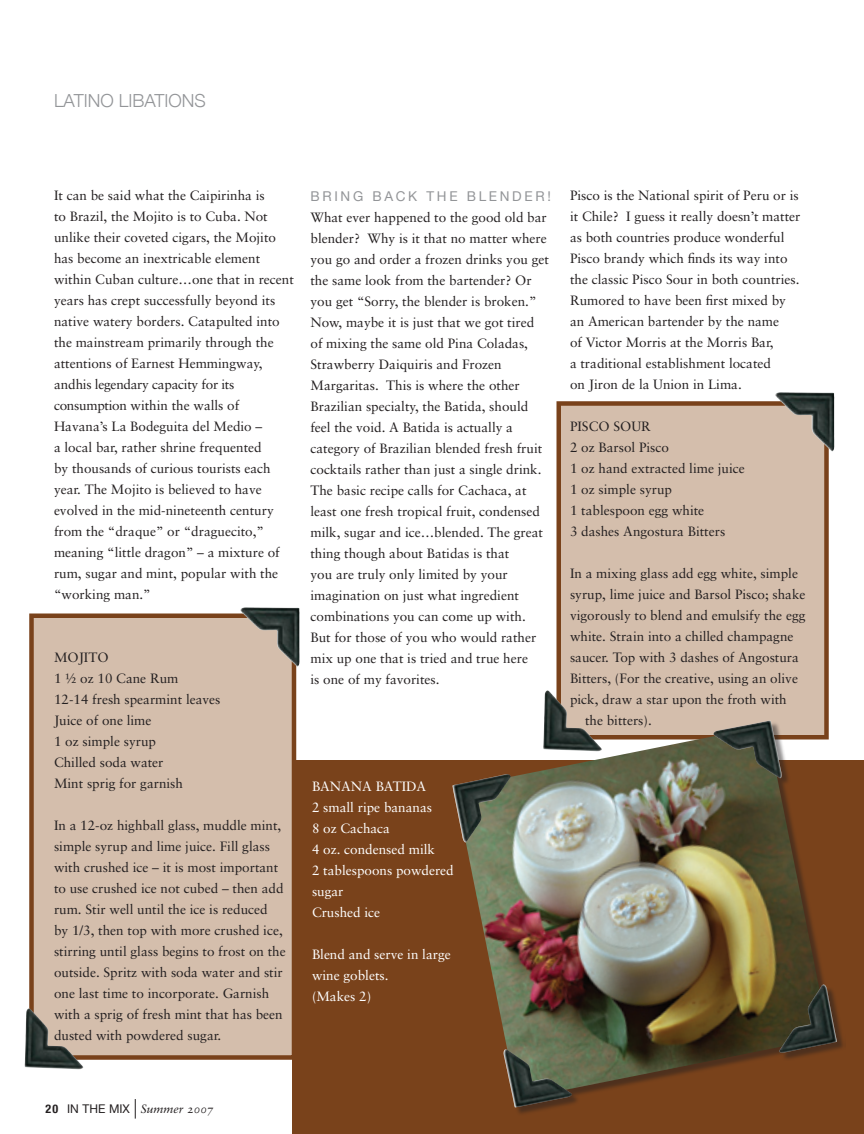
<style>
.page{position:relative;width:864px;height:1134px;background:#fff}
.page>*{position:absolute;margin:0;border:0;box-sizing:border-box;transform-origin:0 0}
.t1{font:300 18px "Helvetica Neue";color:#939598}
.t2{font:13.5px/21px "Sabon";color:#231f20}
.t3{font:13.5px "Sabon";color:#fff}
.t4{font:13.5px "Helvetica Neue";letter-spacing:.2em;color:#939598}
.t5{font:12px "Sabon Italic Os F";color:#231f20}
.s1{font-family:"Helvetica Neue";font-weight:700;font-stretch:condensed}
.s2{font-family:"Helvetica Neue"}
</style>
<div class="page">
<svg style="left:135px;top:1099px;width:1px;height:20px"></svg>
<div style="left:559px;top:404px;width:267px;height:333px;background:#d4beac"></div>
<div style="left:556px;top:401px;width:273px;height:339px;border:4px solid #79421b"></div>
<div style="left:32px;top:616px;width:262px;height:442px;background:#d4beac"></div>
<div style="left:29px;top:614px;width:267px;height:446px;border:4px solid #79421b"></div>
<div style="left:293px;top:760px;width:571px;height:374px;background:#79421b"></div>
<img style="left:240px;top:607px;width:60px;height:43px">
<img style="left:25px;top:1008px;width:58px;height:61px">
<img style="left:775px;top:392px;width:59px;height:44px">
<img style="left:544px;top:690px;width:23px;height:31px">
<div style="left:453px;top:721px;width:392px;height:395px;background:#231f20;opacity:.5"></div>
<img style="left:455px;top:726px;width:374px;height:373px">
<img style="left:713px;top:720px;width:69px;height:58px">
<img style="left:792px;top:984px;width:45px;height:66px">
<img style="left:452px;top:774px;width:59px;height:68px">
<img style="left:504px;top:1049px;width:51px;height:58px">
<p class="t1" style="left:54px;top:90px;width:153px">LATINO LIBATIONS</p>
<p class="t2" style="left:54px;top:185px;width:241px">It can be said what the Caipirinha is<br>to Brazil, the Mojito is to Cuba. Not unlike their coveted cigars, the Mojito has become an inextricable element within Cuban culture…one that in recent years has crept successfully beyond its native watery borders. Catapulted into the mainstream primarily through the attentions of Earnest Hemmingway, andhis legendary capacity for its consumption within the walls of Havana’s La Bodeguita del Medio –<br>a local bar, rather shrine frequented<br>by thousands of curious tourists each year. The Mojito is believed to have evolved in the mid-nineteenth century from the “draque” or “draguecito,” meaning “little dragon” – a mixture of rum, sugar and mint, popular with the “working man.”</p>
<p class="t2" style="left:54px;top:647px;width:56px">MOJITO</p>
<p class="t2" style="left:54px;top:668px;width:126px">1 ½ oz 10 Cane Rum</p>
<p class="t2" style="left:54px;top:689px;width:168px">12-14 fresh spearmint leaves</p>
<p class="t2" style="left:54px;top:710px;width:99px">Juice of one lime</p>
<p class="t2" style="left:54px;top:731px;width:104px">1 oz simple syrup</p>
<p class="t2" style="left:54px;top:752px;width:111px">Chilled soda water</p>
<p class="t2" style="left:54px;top:773px;width:131px">Mint sprig for garnish</p>
<p class="t2" style="left:54px;top:815px;width:233px">In a 12-oz highball glass, muddle mint, simple syrup and lime juice. Fill glass with crushed ice – it is most important to use crushed ice not cubed – then add rum. Stir well until the ice is reduced<br>by 1/3, then top with more crushed ice, stirring until glass begins to frost on the outside. Spritz with soda water and stir one last time to incorporate. Garnish with a sprig of fresh mint that has been dusted with powdered sugar.</p>
<p class="t4" style="left:310px;top:188px;width:242px">BRING BACK THE BLENDER!</p>
<p class="t2" style="left:310px;top:206px;width:240px">What ever happened to the good old bar blender? Why is it that no matter where you go and order a frozen drinks you get the same look from the bartender? Or you get “Sorry, the blender is broken.” Now, maybe it is just that we got tired of mixing the same old Pina Coladas, Strawberry Daiquiris and Frozen Margaritas. This is where the other Brazilian specialty, the Batida, should feel the void. A Batida is actually a category of Brazilian blended fresh fruit cocktails rather than just a single drink.<br>The basic recipe calls for Cachaca, at least one fresh tropical fruit, condensed milk, sugar and ice…blended. The great thing though about Batidas is that<br>you are truly only limited by your imagination on just what ingredient combinations you can come up with.<br>But for those of you who would rather mix up one that is tried and true here<br>is one of my favorites.</p>
<p class="t3" style="left:312px;top:778px;width:116px">BANANA BATIDA</p>
<p class="t3" style="left:312px;top:799px;width:122px">2 small ripe bananas</p>
<p class="t3" style="left:312px;top:820px;width:80px">8 oz Cachaca</p>
<p class="t3" style="left:312px;top:841px;width:125px">4 oz. condensed milk</p>
<p class="t3" style="left:312px;top:862px;width:143px">2 tablespoons powdered</p>
<p class="t3" style="left:312px;top:883px;width:33px">sugar</p>
<p class="t3" style="left:312px;top:904px;width:70px">Crushed ice</p>
<p class="t3" style="left:312px;top:946px;width:140px">Blend and serve in large</p>
<p class="t3" style="left:312px;top:967px;width:78px">wine goblets.</p>
<p class="t3" style="left:312px;top:988px;width:61px">(Makes 2)</p>
<p class="t2" style="left:570px;top:185px;width:232px">Pisco is the National spirit of Peru or is it Chile? I guess it really doesn’t matter as both countries produce wonderful Pisco brandy which finds its way into the classic Pisco Sour in both countries.<br>Rumored to have been first mixed by an American bartender by the name<br>of Victor Morris at the Morris Bar,<br>a traditional establishment located<br>on Jiron de la Union in Lima.</p>
<p class="t2" style="left:570px;top:416px;width:82px">PISCO SOUR</p>
<p class="t2" style="left:570px;top:437px;width:101px">2 oz Barsol Pisco</p>
<p class="t2" style="left:570px;top:458px;width:176px">1 oz hand extracted lime juice</p>
<p class="t2" style="left:570px;top:479px;width:104px">1 oz simple syrup</p>
<p class="t2" style="left:570px;top:500px;width:136px">1 tablespoon egg white</p>
<p class="t2" style="left:570px;top:521px;width:157px">3 dashes Angostura Bitters</p>
<p class="t2" style="left:570px;top:563px;width:230px">In a mixing glass add egg white, simple</p>
<p class="t2" style="left:570px;top:584px;width:237px">syrup, lime juice and Barsol Pisco; shake</p>
<p class="t2" style="left:570px;top:605px;width:237px">vigorously to blend and emulsify the egg</p>
<p class="t2" style="left:570px;top:626px;width:225px">white. Strain into a chilled champagne</p>
<p class="t2" style="left:570px;top:647px;width:230px">saucer. Top with 3 dashes of Angostura</p>
<p class="t2" style="left:570px;top:668px;width:230px">Bitters, (For the creative, using an olive</p>
<p class="t2" style="left:570px;top:689px;width:218px">pick, draw a star upon the froth with</p>
<p class="t2" style="left:585px;top:710px;width:68px">the bitters).</p>
<p class="t5" style="left:45px;top:1102px;width:170px"><span class="s1">20</span> <span class="s2">IN THE MIX</span> Summer 2007</p>
</div>
